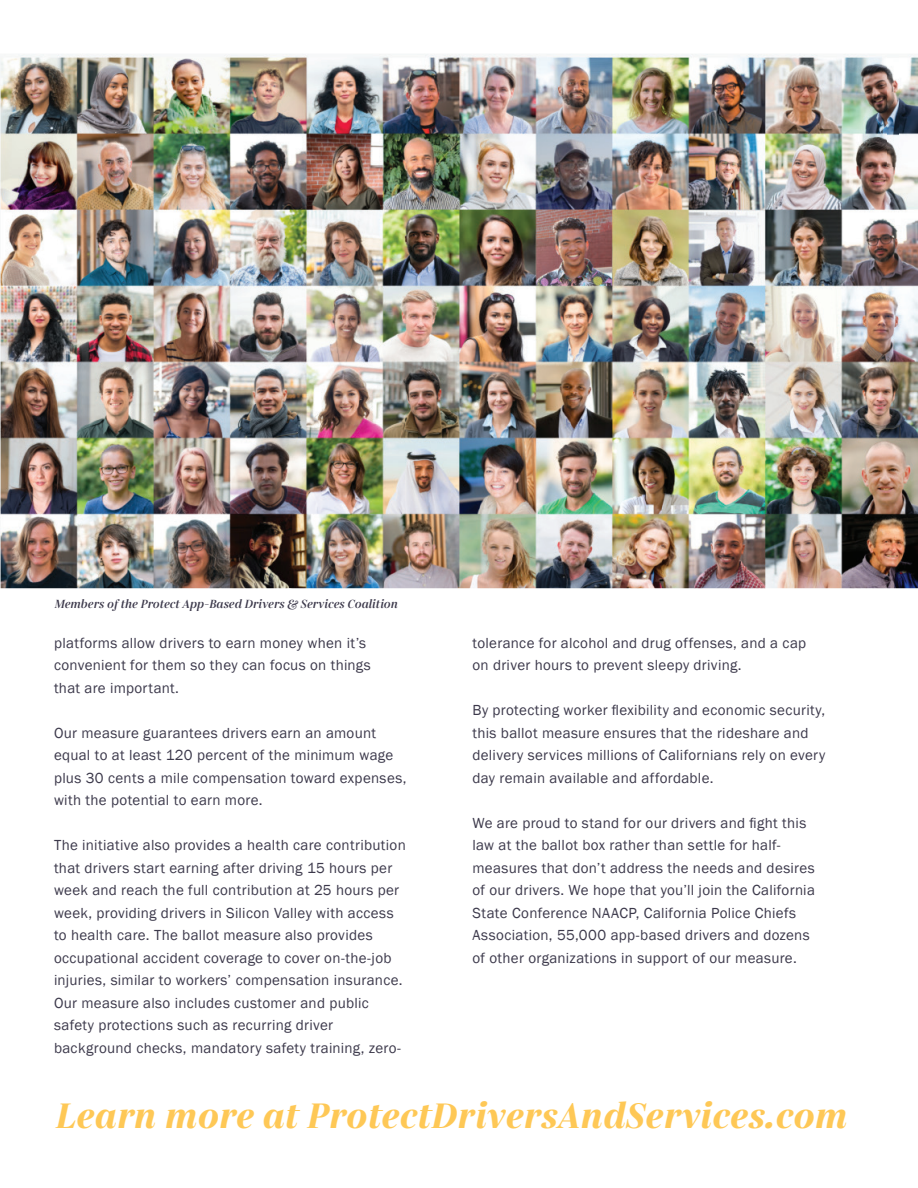
<style>
.page{position:relative;width:918px;height:1188px;background:#fff}
.page>*{position:absolute;margin:0;border:0;box-sizing:border-box;transform-origin:0 0}
.t1{font:italic 700 36px "Gabriela";letter-spacing:.01em;color:#fec856}
.t2{font:15px/22.5px "Franklin Gothic";letter-spacing:.02em;color:#3c394b}
.t3{font:italic 600 12px "Gabriela";color:#3c394b}
</style>
<div class="page">
<img style="left:0;top:54px;width:918px;height:534px">
<img style="left:888px;top:54px;width:10px;height:112px">
<p class="t3" style="left:54px;top:597px;width:345px">Members of the Protect App-Based Drivers &amp; Services Coalition</p>
<p class="t2" style="left:54px;top:632px;width:318px">platforms allow drivers to earn money when it’s convenient for them so they can focus on things that are important.</p>
<p class="t2" style="left:54px;top:722px;width:354px">Our measure guarantees drivers earn an amount equal to at least 120 percent of the minimum wage plus 30 cents a mile compensation toward expenses, with the potential to earn more.</p>
<p class="t2" style="left:54px;top:834px;width:353px">The initiative also provides a health care contribution that drivers start earning after driving 15 hours per week and reach the full contribution at 25 hours per week, providing drivers in Silicon Valley with access to health care. The ballot measure also provides occupational accident coverage to cover on-the-job injuries, similar to workers’ compensation insurance.<br>Our measure also includes customer and public safety protections such as recurring driver background checks, mandatory safety training, zero-</p>
<p class="t2" style="left:472px;top:632px;width:335px">tolerance for alcohol and drug offenses, and a cap on driver hours to prevent sleepy driving.</p>
<p class="t2" style="left:472px;top:699px;width:354px">By protecting worker flexibility and economic security, this ballot measure ensures that the rideshare and delivery services millions of Californians rely on every day remain available and affordable.</p>
<p class="t2" style="left:472px;top:812px;width:344px">We are proud to stand for our drivers and fight this law at the ballot box rather than settle for half&shy;measures that don’t address the needs and desires of our drivers. We hope that you’ll join the California State Conference NAACP, California Police Chiefs Association, 55,000 app-based drivers and dozens of other organizations in support of our measure.</p>
<h1 class="t1" style="left:54px;top:1094px;width:793px">Learn more at ProtectDriversAndServices.com</h1>
</div>
